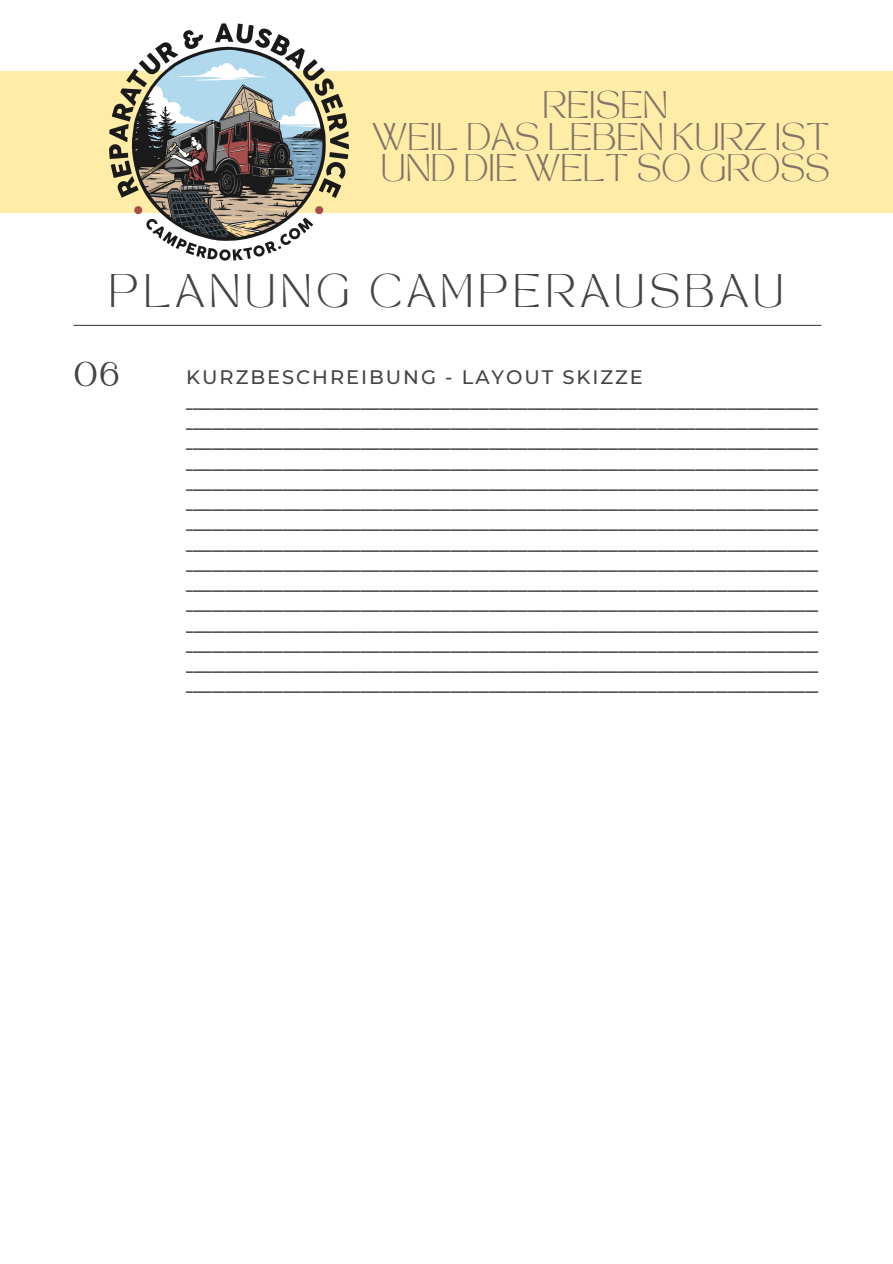
<style>
.page{position:relative;width:893px;height:1264px;background:#fff}
.page>*{position:absolute;margin:0;border:0;box-sizing:border-box;transform-origin:0 0}
.t1{font:37.65px "Catchy Mager";color:#444}
.t2{font:33px "TAN MON CHERI Regular";letter-spacing:.15em;color:#444}
.t3{font:27px/31.5px "TAN MON CHERI Regular";color:#837468;text-align:center}
.t4{font:500 19.5px "Montserrat";letter-spacing:.1em;color:#444}
.t5{font:15px/20.2px "Canva Sans";color:#000;text-align:justify}
</style>
<div class="page">
<div style="left:0;top:71px;width:892px;height:142px;background:#ffeda7"></div>
<img style="left:89px;top:3px;width:279px;height:278px;border-radius:50%">
<hr style="left:73px;top:325px;width:748px;height:1px;background:#444">
<h3 class="t3" style="left:372px;top:94px;width:458px">REISEN<br>WEIL DAS LEBEN KURZ IST<br>UND DIE WELT SO GROSS</h3>
<h2 class="t2" style="left:109px;top:274px;width:676px">PLANUNG CAMPERAUSBAU</h2>
<h1 class="t1" style="left:73px;top:356px;width:47px">06</h1>
<h3 class="t4" style="left:186px;top:365px;width:458px">KURZBESCHREIBUNG - LAYOUT SKIZZE</h3>
<p class="t5" style="left:186px;top:392px;width:633px">__________________________________________________________________________________________________ __________________________________________________________________________________________________ __________________________________________________________________________________________________ __________________________________________________________________________________________________ __________________________________________________________________________________________________ __________________________________________________________________________________________________ __________________________________________________________________________________________________ __________________________________________________________________________________________________ __________________________________________________________________________________________________ __________________________________________________________________________________________________ __________________________________________________________________________________________________ __________________________________________________________________________________________________ __________________________________________________________________________________________________ __________________________________________________________________________________________________ __________________________________________________________________________________________________</p>
</div>
